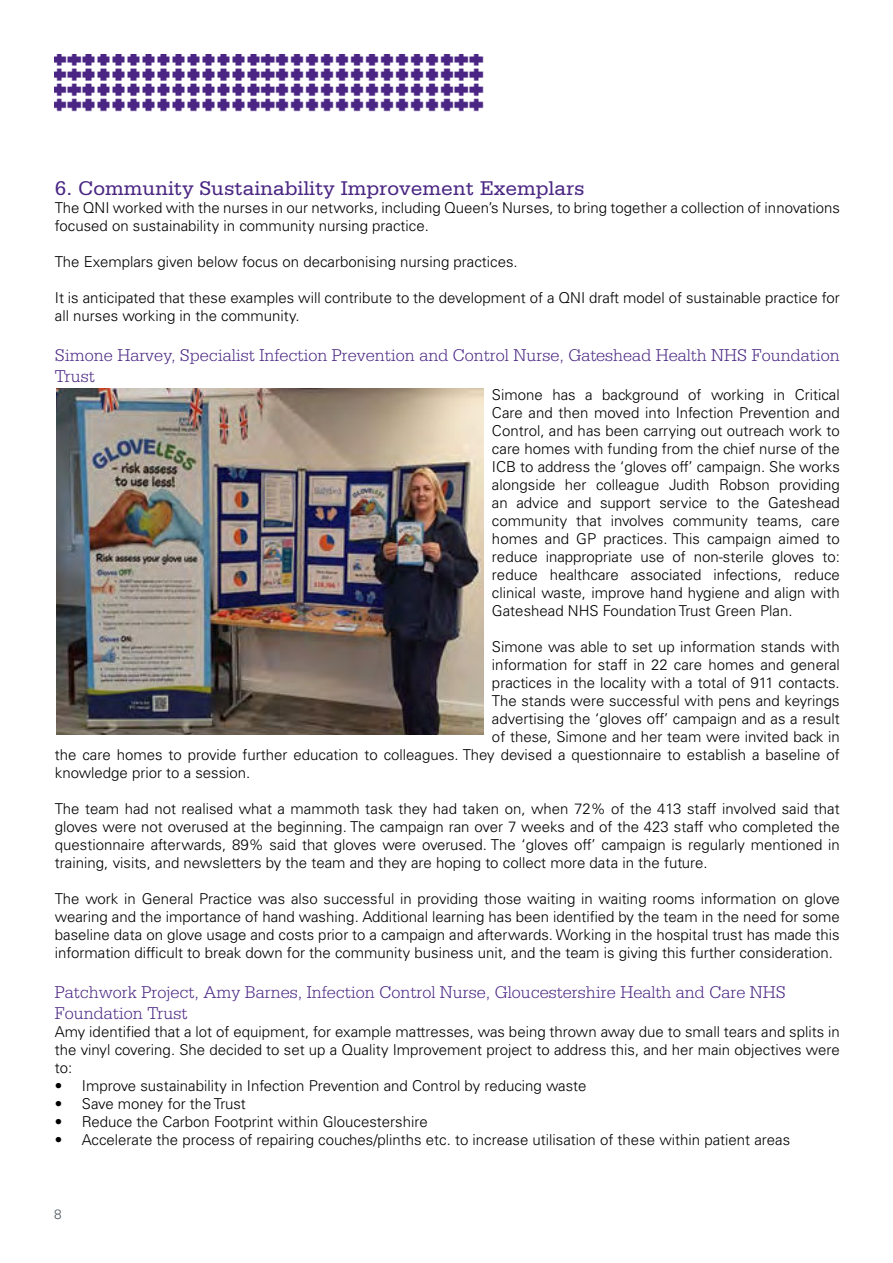
<style>
.page{position:relative;width:893px;height:1263px;background:#fff}
.page>*{position:absolute;margin:0;border:0;box-sizing:border-box;transform-origin:0 0}
.t1{font:21px "Serifa Std";color:#4a2683}
.t2{font:300 18px/21.6px "Serifa Std";color:#4a2683}
.t3{font:300 15px/18px "Univers LT Std";color:#000;text-align:justify}
.t4{font:300 13.5px "Univers LT Std";color:#4c565c}
</style>
<div class="page">
<img style="left:54px;top:54px;width:429px;height:57px">
<img style="left:57px;top:389px;width:426px;height:346px">
<h1 class="t1" style="left:55px;top:180px;width:531px">6. Community Sustainability Improvement Exemplars</h1>
<p class="t3" style="left:55px;top:200px;width:786px">The QNI worked with the nurses in our networks, including Queen’s Nurses, to bring together a collection of innovations focused on sustainability in community nursing practice.</p>
<p class="t3" style="left:55px;top:254px;width:464px">The Exemplars given below focus on decarbonising nursing practices.</p>
<p class="t3" style="left:55px;top:290px;width:786px">It is anticipated that these examples will contribute to the development of a QNI draft model of sustainable practice for all nurses working in the community.</p>
<p class="t2" style="left:55px;top:345px;width:786px">Simone Harvey, Specialist Infection Prevention and Control Nurse, Gateshead Health NHS Foundation<br>Trust</p>
<p class="t3" style="left:492px;top:387px;width:349px">Simone has a background of working in Critical Care and then moved into Infection Prevention and Control, and has been carrying out outreach work to care homes with funding from the chief nurse of the ICB to address the ‘gloves off’ campaign. She works alongside her colleague Judith Robson providing an advice and support service to the Gateshead community that involves community teams, care homes and GP practices. This campaign aimed to reduce inappropriate use of non-sterile gloves to: reduce healthcare associated infections, reduce clinical waste, improve hand hygiene and align with Gateshead NHS Foundation Trust Green Plan.</p>
<p class="t3" style="left:492px;top:639px;width:349px">Simone was able to set up information stands with</p>
<p class="t3" style="left:492px;top:657px;width:349px">information for staff in 22 care homes and general</p>
<p class="t3" style="left:492px;top:675px;width:349px">practices in the locality with a total of 911 contacts.</p>
<p class="t3" style="left:492px;top:693px;width:349px">The stands were successful with pens and keyrings</p>
<p class="t3" style="left:492px;top:711px;width:349px">advertising the ‘gloves off’ campaign and as a result</p>
<p class="t3" style="left:492px;top:729px;width:349px">of these, Simone and her team were invited back in</p>
<p class="t3" style="left:55px;top:747px;width:786px">the care homes to provide further education to colleagues. They devised a questionnaire to establish a baseline of</p>
<p class="t3" style="left:55px;top:765px;width:197px">knowledge prior to a session.</p>
<p class="t3" style="left:55px;top:801px;width:786px">The team had not realised what a mammoth task they had taken on, when 72% of the 413 staff involved said that gloves were not overused at the beginning. The campaign ran over 7 weeks and of the 423 staff who completed the questionnaire afterwards, 89% said that gloves were overused. The ‘gloves off’ campaign is regularly mentioned in training, visits, and newsletters by the team and they are hoping to collect more data in the future.</p>
<p class="t3" style="left:55px;top:891px;width:787px">The work in General Practice was also successful in providing those waiting in waiting rooms information on glove wearing and the importance of hand washing. Additional learning has been identified by the team in the need for some baseline data on glove usage and costs prior to a campaign and afterwards. Working in the hospital trust has made this information difficult to break down for the community business unit, and the team is giving this further consideration.</p>
<p class="t2" style="left:55px;top:982px;width:732px">Patchwork Project, Amy Barnes, Infection Control Nurse, Gloucestershire Health and Care NHS<br>Foundation Trust</p>
<p class="t3" style="left:55px;top:1024px;width:786px">Amy identified that a lot of equipment, for example mattresses, was being thrown away due to small tears and splits in the vinyl covering. She decided to set up a Quality Improvement project to address this, and her main objectives were to:</p>
<p class="t3" style="left:55px;top:1078px;width:533px">• Improve sustainability in Infection Prevention and Control by reducing waste</p>
<p class="t3" style="left:55px;top:1096px;width:193px">• Save money for the Trust</p>
<p class="t3" style="left:55px;top:1114px;width:374px">• Reduce the Carbon Footprint within Gloucestershire</p>
<p class="t3" style="left:55px;top:1132px;width:737px">• Accelerate the process of repairing couches/plinths etc. to increase utilisation of these within patient areas</p>
<p class="t4" style="left:54px;top:1209px;width:9px">8</p>
</div>
